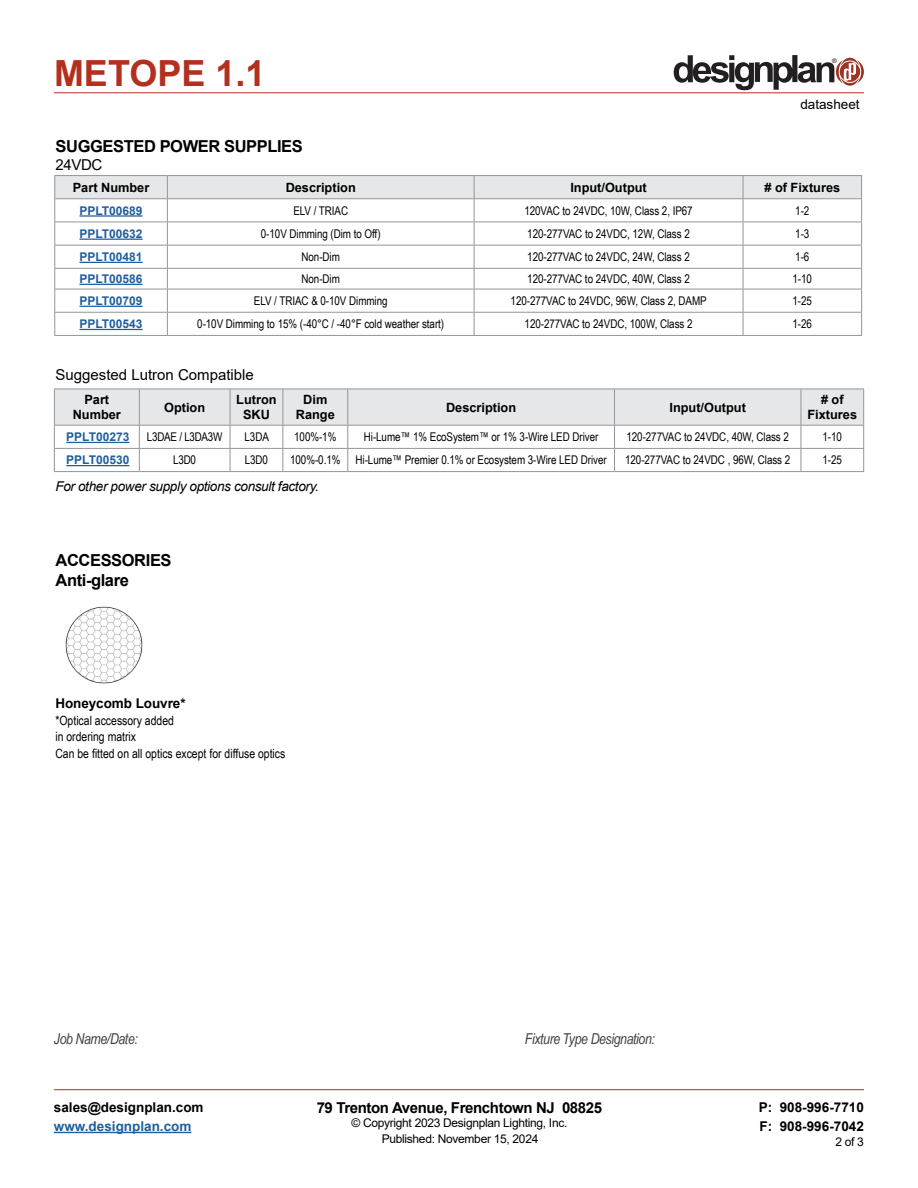
<style>
.page{position:relative;width:918px;height:1188px;background:#fff}
.page>*{position:absolute;margin:0;border:0;box-sizing:border-box;transform-origin:0 0}
.t1{font:700 36px "Arial";color:#b32f1e}
.t2{font:700 16.5px/19.8px "Arial";letter-spacing:-.025em;color:#000}
.t3{font:italic 15px "Arial Narrow";letter-spacing:-.025em;color:#414042}
.t4{font:700 15px "Arial";letter-spacing:-.025em;color:#000}
.t5{font:15px "Arial";color:#000}
.t6{font:700 13.5px/19.5px "Arial";color:#000}
.t7{font:italic 13.5px "Arial";letter-spacing:-.025em;color:#000}
.t8{font:700 13.5px "Arial";color:#215e9e}
.t9{font:13.5px "Arial";color:#000}
.t10{font:700 12.75px/15px "Arial";color:#000;text-align:center}
.t11{font:12.75px/16.5px "Arial Narrow";color:#000}
.t12{font:12px "Arial Narrow";letter-spacing:-.005em;color:#000}
.t13{font:700 12px "Arial";color:#215e9e}
.t14{font:12px "Arial";letter-spacing:-.025em;color:#000}
.t15{font:6.3px "Helvetica";color:#231f20}
</style>
<div class="page">
<hr style="left:54px;top:93px;width:810px;height:1px;background:#b32f1e">
<hr style="left:54px;top:1089px;width:810px;height:1px;background:#b32f1e">
<hr style="left:54px;top:1132px;width:137px;height:1px;background:#215e9e">
<svg style="left:674px;top:55px;width:190px;height:35px"></svg>
<img style="left:65px;top:606px;width:78px;height:78px">
<hr style="left:54px;top:175px;width:113px;height:1px;background:#939598">
<hr style="left:167px;top:175px;width:307px;height:1px;background:#939598">
<hr style="left:474px;top:175px;width:269px;height:1px;background:#939598">
<hr style="left:743px;top:175px;width:119px;height:1px;background:#939598">
<hr style="left:167px;top:335px;width:307px;height:1px;background:#939598">
<hr style="left:474px;top:335px;width:269px;height:1px;background:#939598">
<hr style="left:54px;top:335px;width:113px;height:1px;background:#939598">
<svg style="left:54px;top:176px;width:808px;height:159px"></svg>
<hr style="left:743px;top:335px;width:119px;height:1px;background:#939598">
<hr style="left:80px;top:215px;width:63px;height:2px;background:#215e9e">
<hr style="left:80px;top:239px;width:63px;height:1px;background:#215e9e">
<hr style="left:80px;top:262px;width:63px;height:1px;background:#215e9e">
<hr style="left:80px;top:284px;width:63px;height:1px;background:#215e9e">
<hr style="left:80px;top:306px;width:63px;height:1px;background:#215e9e">
<hr style="left:80px;top:329px;width:63px;height:1px;background:#215e9e">
<hr style="left:54px;top:471px;width:85px;height:1px;background:#939598">
<hr style="left:139px;top:471px;width:91px;height:1px;background:#939598">
<hr style="left:230px;top:471px;width:53px;height:1px;background:#939598">
<hr style="left:283px;top:471px;width:65px;height:1px;background:#939598">
<hr style="left:348px;top:471px;width:267px;height:1px;background:#939598">
<hr style="left:615px;top:471px;width:186px;height:1px;background:#939598">
<hr style="left:801px;top:471px;width:63px;height:1px;background:#939598">
<svg style="left:54px;top:390px;width:810px;height:81px"></svg>
<hr style="left:54px;top:389px;width:85px;height:1px;background:#939598">
<hr style="left:54px;top:389px;width:1px;height:36px;background:#939598">
<hr style="left:139px;top:389px;width:91px;height:1px;background:#939598">
<hr style="left:230px;top:389px;width:53px;height:1px;background:#939598">
<hr style="left:283px;top:389px;width:65px;height:1px;background:#939598">
<hr style="left:348px;top:389px;width:267px;height:1px;background:#939598">
<hr style="left:615px;top:389px;width:186px;height:1px;background:#939598">
<hr style="left:801px;top:389px;width:63px;height:1px;background:#939598">
<hr style="left:863px;top:389px;width:1px;height:36px;background:#939598">
<hr style="left:66px;top:442px;width:63px;height:1px;background:#215e9e">
<hr style="left:66px;top:465px;width:63px;height:1px;background:#215e9e">
<h1 class="t1" style="left:54px;top:48px;width:213px">METOPE 1.1</h1>
<p class="t15" style="left:832px;top:57px;width:6px">®</p>
<p class="t9" style="left:800px;top:95px;width:61px">datasheet</p>
<h2 class="t2" style="left:56px;top:136px;width:249px">SUGGESTED POWER SUPPLIES</h2>
<p class="t5" style="left:56px;top:154px;width:48px">24VDC</p>
<p class="t10" style="left:73px;top:180px;width:78px">Part Number</p>
<p class="t10" style="left:286px;top:180px;width:72px">Description</p>
<p class="t10" style="left:570px;top:180px;width:78px">Input/Output</p>
<p class="t10" style="left:764px;top:180px;width:77px"># of Fixtures</p>
<p class="t13" style="left:80px;top:202px;width:65px">PPLT00689</p>
<p class="t12" style="left:293px;top:202px;width:56px">ELV / TRIAC</p>
<p class="t12" style="left:524px;top:202px;width:170px">120VAC to 24VDC, 10W, Class 2, IP67</p>
<p class="t12" style="left:795px;top:202px;width:16px">1-2</p>
<p class="t13" style="left:80px;top:225px;width:65px">PPLT00632</p>
<p class="t12" style="left:261px;top:225px;width:121px">0-10V Dimming (Dim to Off)</p>
<p class="t12" style="left:527px;top:225px;width:164px">120-277VAC to 24VDC, 12W, Class 2</p>
<p class="t12" style="left:795px;top:225px;width:16px">1-3</p>
<p class="t13" style="left:80px;top:248px;width:65px">PPLT00481</p>
<p class="t12" style="left:302px;top:248px;width:40px">Non-Dim</p>
<p class="t12" style="left:527px;top:248px;width:164px">120-277VAC to 24VDC, 24W, Class 2</p>
<p class="t12" style="left:795px;top:248px;width:16px">1-6</p>
<p class="t13" style="left:80px;top:270px;width:65px">PPLT00586</p>
<p class="t12" style="left:302px;top:270px;width:40px">Non-Dim</p>
<p class="t12" style="left:527px;top:270px;width:164px">120-277VAC to 24VDC, 40W, Class 2</p>
<p class="t12" style="left:793px;top:270px;width:21px">1-10</p>
<p class="t13" style="left:80px;top:292px;width:65px">PPLT00709</p>
<p class="t12" style="left:254px;top:292px;width:135px">ELV / TRIAC &amp; 0-10V Dimming</p>
<p class="t12" style="left:511px;top:292px;width:198px">120-277VAC to 24VDC, 96W, Class 2, DAMP</p>
<p class="t12" style="left:793px;top:292px;width:21px">1-25</p>
<p class="t13" style="left:80px;top:316px;width:65px">PPLT00543</p>
<p class="t12" style="left:197px;top:315px;width:248px">0-10V Dimming to 15% (-40°C / -40°F cold weather start)</p>
<p class="t12" style="left:525px;top:315px;width:169px">120-277VAC to 24VDC, 100W, Class 2</p>
<p class="t12" style="left:793px;top:315px;width:21px">1-26</p>
<p class="t5" style="left:56px;top:365px;width:200px">Suggested Lutron Compatible</p>
<p class="t10" style="left:73px;top:392px;width:50px">Part<br>Number</p>
<p class="t10" style="left:164px;top:400px;width:43px">Option</p>
<p class="t10" style="left:236px;top:392px;width:42px">Lutron<br>SKU</p>
<p class="t10" style="left:296px;top:392px;width:40px">Dim<br>Range</p>
<p class="t10" style="left:446px;top:400px;width:72px">Description</p>
<p class="t10" style="left:670px;top:400px;width:78px">Input/Output</p>
<p class="t10" style="left:808px;top:392px;width:51px"># of<br>Fixtures</p>
<p class="t13" style="left:66px;top:429px;width:65px">PPLT00273</p>
<p class="t12" style="left:147px;top:428px;width:77px">L3DAE / L3DA3W</p>
<p class="t12" style="left:245px;top:428px;width:26px">L3DA</p>
<p class="t12" style="left:294px;top:428px;width:44px">100%-1%</p>
<p class="t12" style="left:364px;top:428px;width:236px">Hi-Lume™ 1% EcoSystem™ or 1% 3-Wire LED Driver</p>
<p class="t12" style="left:626px;top:428px;width:164px">120-277VAC to 24VDC, 40W, Class 2</p>
<p class="t12" style="left:823px;top:428px;width:21px">1-10</p>
<p class="t13" style="left:66px;top:452px;width:65px">PPLT00530</p>
<p class="t12" style="left:173px;top:451px;width:24px">L3D0</p>
<p class="t12" style="left:245px;top:451px;width:25px">L3D0</p>
<p class="t12" style="left:290px;top:451px;width:52px">100%-0.1%</p>
<p class="t12" style="left:356px;top:451px;width:253px">Hi-Lume™ Premier 0.1% or Ecosystem 3-Wire LED Driver</p>
<p class="t12" style="left:625px;top:451px;width:167px">120-277VAC to 24VDC , 96W, Class 2</p>
<p class="t12" style="left:823px;top:451px;width:21px">1-25</p>
<p class="t7" style="left:56px;top:477px;width:265px">For other power supply options consult factory.</p>
<h2 class="t2" style="left:56px;top:551px;width:117px">ACCESSORIES<br>Anti-glare</h2>
<p class="t6" style="left:55px;top:694px;width:132px">Honeycomb Louvre*</p>
<p class="t11" style="left:55px;top:711px;width:231px">*Optical accessory added<br>in ordering matrix<br>Can be fitted on all optics except for diffuse optics</p>
<p class="t3" style="left:54px;top:1028px;width:85px">Job Name/Date:</p>
<p class="t3" style="left:525px;top:1029px;width:132px">Fixture Type Designation:</p>
<p class="t6" style="left:54px;top:1097px;width:151px">sales@designplan.com</p>
<p class="t8" style="left:54px;top:1117px;width:139px">www.designplan.com</p>
<p class="t4" style="left:317px;top:1097px;width:287px">79 Trenton Avenue, Frenchtown NJ 08825</p>
<p class="t14" style="left:351px;top:1115px;width:217px">© Copyright 2023 Designplan Lighting, Inc.</p>
<p class="t6" style="left:759px;top:1097px;width:107px">P: 908-996-7710<br>F: 908-996-7042</p>
<p class="t14" style="left:382px;top:1130px;width:158px">Published: November 15, 2024</p>
<p class="t14" style="left:835px;top:1133px;width:30px">2 of 3</p>
</div>
